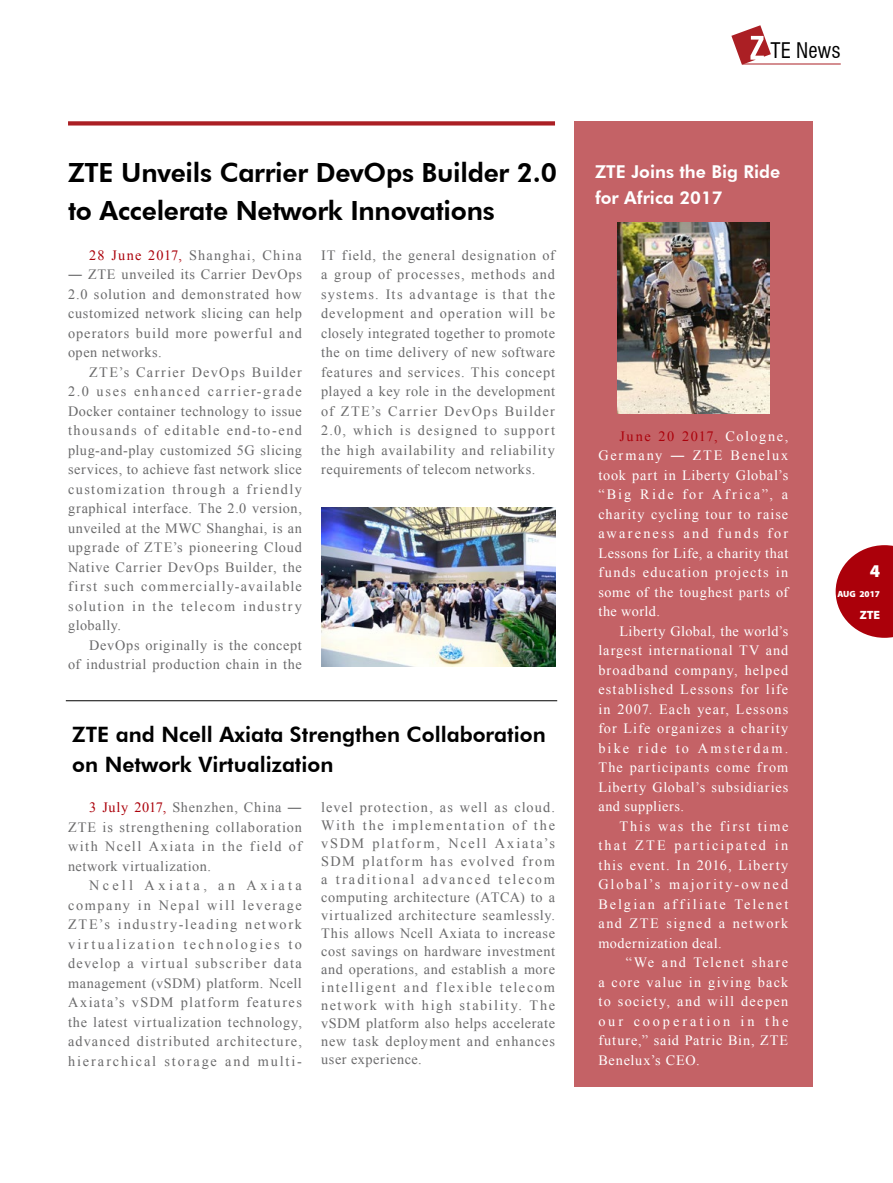
<style>
.page{position:relative;width:893px;height:1183px;background:#fff}
.page>*{position:absolute;margin:0;border:0;box-sizing:border-box;transform-origin:0 0}
.t1{font:800 26.4px/38.2px "Futura BT";letter-spacing:-.01em;color:#000}
.t2{font:800 21.15px/30px "Futura BT";color:#000}
.t3{font:condensed 21px "Swiss 721 BT";color:#000}
.t4{font:900 18px "Myriad Pro";color:#fff}
.t5{font:800 17.7px/25.7px "Futura BT";color:#fff}
.t6{font:14.25px/19.5px "Times New Roman";letter-spacing:.06em;color:#6a6a6b;text-align:justify}
.t7{font:14.25px/19.5px "Times New Roman";letter-spacing:.065em;color:#fff;text-align:justify}
.t8{font:900 12px "Myriad Pro";color:#fff}
.t9{font:900 9px "Myriad Pro";color:#fff}
.s1{color:#ab000a}
</style>
<div class="page">
<svg style="left:731px;top:25px;width:40px;height:40px"></svg>
<hr style="left:742px;top:64px;width:99px;height:1px;background:#ab1f24">
<svg style="left:836px;top:545px;width:57px;height:92px"></svg>
<hr style="left:66px;top:700px;width:491px;height:1px;background:#000">
<svg style="left:68px;top:121px;width:487px;height:4px;background:#b02e33"></svg>
<div style="left:574px;top:121px;width:238px;height:965px;background:#c46266"></div>
<img style="left:321px;top:507px;width:234px;height:159px">
<img style="left:617px;top:223px;width:152px;height:190px">
<h3 class="t3" style="left:770px;top:38px;width:72px">TE News</h3>
<h1 class="t1" style="left:68px;top:153px;width:490px">ZTE Unveils Carrier DevOps Builder 2.0 to Accelerate Network Innovations</h1>
<p class="t6" style="left:321px;top:245px;width:235px">IT field, the general designation of a group of processes, methods and systems. Its advantage is that the development and operation will be closely integrated together to promote the on time delivery of new software features and services. This concept played a key role in the development of ZTE’s Carrier DevOps Builder 2.0, which is designed to support the high availability and reliability requirements of telecom networks.</p>
<p class="t6" style="left:68px;top:245px;width:235px;text-indent:21px"><span class="s1">28 June 2017,</span> Shanghai, China ― ZTE unveiled its Carrier DevOps 2.0 solution and demonstrated how customized network slicing can help operators build more powerful and open networks.</p>
<p class="t6" style="left:68px;top:362px;width:235px;text-indent:21px">ZTE’s Carrier DevOps Builder 2.0 uses enhanced carrier-grade Docker container technology to issue thousands of editable end-to-end plug-and-play customized 5G slicing services, to achieve fast network slice customization through a friendly graphical interface. The 2.0 version, unveiled at the MWC Shanghai, is an upgrade of ZTE’s pioneering Cloud Native Carrier DevOps Builder, the first such commercially-available solution in the telecom industry globally.</p>
<p class="t6" style="left:68px;top:634px;width:235px;text-align:right">DevOps originally is the concept<br>of industrial production chain in the</p>
<h2 class="t2" style="left:72px;top:718px;width:475px">ZTE and Ncell Axiata Strengthen Collaboration on Network Virtualization</h2>
<p class="t6" style="left:68px;top:797px;width:235px;text-indent:21px"><span class="s1">3 July 2017,</span> Shenzhen, China ― ZTE is strengthening collaboration with Ncell Axiata in the field of network virtualization.</p>
<p class="t6" style="left:68px;top:875px;width:235px;text-indent:21px">Ncell Axiata, an Axiata company in Nepal will leverage ZTE’s industry-leading network virtualization technologies to develop a virtual subscriber data management (vSDM) platform. Ncell Axiata’s vSDM platform features the latest virtualization technology, advanced distributed architecture, hierarchical storage and multi-</p>
<p class="t6" style="left:321px;top:797px;width:235px;line-height:18px">level protection, as well as cloud.<br>With the implementation of the vSDM platform, Ncell Axiata’s SDM platform has evolved from a traditional advanced telecom computing architecture (ATCA) to a virtualized architecture seamlessly.<br>This allows Ncell Axiata to increase cost savings on hardware investment and operations, and establish a more intelligent and flexible telecom network with high stability. The vSDM platform also helps accelerate new task deployment and enhances user experience.</p>
<p class="t5" style="left:595px;top:159px;width:187px">ZTE Joins the Big Ride for Africa 2017</p>
<p class="t7" style="left:598px;top:425px;width:191px;text-indent:21px"><span class="s1">June 20 2017,</span> Cologne, Germany ― ZTE Benelux took part in Liberty Global’s “Big Ride for Africa”, a charity cycling tour to raise awareness and funds for Lessons for Life, a charity that funds education projects in some of the toughest parts of the world.</p>
<p class="t7" style="left:598px;top:620px;width:191px;text-indent:21px">Liberty Global, the world’s largest international TV and broadband company, helped established Lessons for life in 2007. Each year, Lessons for Life organizes a charity bike ride to Amsterdam.<br>The participants come from Liberty Global’s subsidiaries and suppliers.</p>
<p class="t7" style="left:598px;top:815px;width:191px;text-indent:21px">This was the first time that ZTE participated in this event. In 2016, Liberty Global’s majority-owned Belgian affiliate Telenet and ZTE signed a network modernization deal.</p>
<p class="t7" style="left:598px;top:952px;width:191px;text-indent:27px">“We and Telenet share a core value in giving back to society, and will deepen our cooperation in the future,” said Patric Bin, ZTE Benelux’s CEO.</p>
<p class="t4" style="left:870px;top:560px;width:12px">4</p>
<p class="t9" style="left:837px;top:588px;width:44px">AUG 2017</p>
<p class="t8" style="left:860px;top:608px;width:22px">ZTE</p>
</div>
